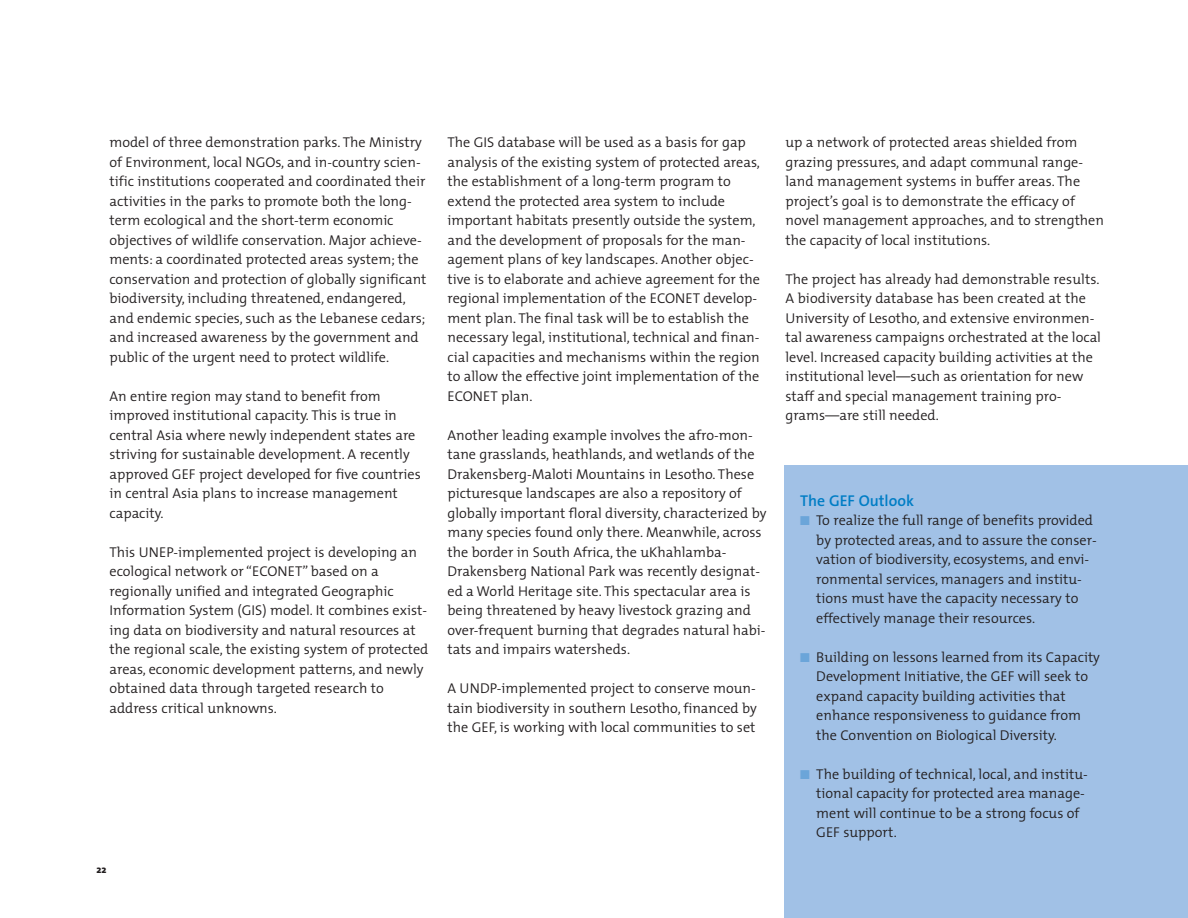
<style>
.page{position:relative;width:1188px;height:918px;background:#fff}
.page>*{position:absolute;margin:0;border:0;box-sizing:border-box;transform-origin:0 0}
.t1{font:600 15.75px "The Sans";color:#007dc5}
.t2{font:300 14.25px/19.5px "The Mix";color:#231f20}
.t3{font:800 10.5px "The Mix";color:#231f20}
.s1{color:#6ba5d9}
</style>
<div class="page">
<div style="left:785px;top:466px;width:403px;height:452px;background:#a1c1e6"></div>
<p class="t2" style="left:110px;top:134px;width:319px">model of three demonstration parks. The Ministry of Environment, local NGOs, and in-country scien&shy;tific institutions cooperated and coordinated their activities in the parks to promote both the long&shy;term ecological and the short-term economic objectives of wildlife conservation. Major achieve&shy;ments: a coordinated protected areas system; the conservation and protection of globally significant biodiversity, including threatened, endangered, and endemic species, such as the Lebanese cedars; and increased awareness by the government and public of the urgent need to protect wildlife.</p>
<p class="t2" style="left:110px;top:388px;width:313px">An entire region may stand to benefit from improved institutional capacity. This is true in central Asia where newly independent states are striving for sustainable development. A recently approved GEF project developed for five countries in central Asia plans to increase management capacity.</p>
<p class="t2" style="left:110px;top:544px;width:320px">This UNEP-implemented project is developing an ecological network or “ECONET” based on a regionally unified and integrated Geographic Information System (GIS) model. It combines exist&shy;ing data on biodiversity and natural resources at the regional scale, the existing system of protected areas, economic development patterns, and newly obtained data through targeted research to address critical unknowns.</p>
<p class="t3" style="left:96px;top:866px;width:12px">22</p>
<p class="t2" style="left:448px;top:134px;width:314px">The GIS database will be used as a basis for gap analysis of the existing system of protected areas, the establishment of a long-term program to extend the protected area system to include important habitats presently outside the system, and the development of proposals for the man&shy;agement plans of key landscapes. Another objec&shy;tive is to elaborate and achieve agreement for the regional implementation of the ECONET develop&shy;ment plan. The final task will be to establish the necessary legal, institutional, technical and finan&shy;cial capacities and mechanisms within the region to allow the effective joint implementation of the ECONET plan.</p>
<p class="t2" style="left:448px;top:427px;width:320px">Another leading example involves the afro-mon&shy;tane grasslands, heathlands, and wetlands of the Drakensberg-Maloti Mountains in Lesotho. These picturesque landscapes are also a repository of globally important floral diversity, characterized by many species found only there. Meanwhile, across the border in South Africa, the uKhahlamba-Drakensberg National Park was recently designat&shy;ed a World Heritage site. This spectacular area is being threatened by heavy livestock grazing and over-frequent burning that degrades natural habi&shy;tats and impairs watersheds.</p>
<p class="t2" style="left:448px;top:680px;width:311px;text-align:justify">A UNDP-implemented project to conserve moun&shy;tain biodiversity in southern Lesotho, financed by the GEF, is working with local communities to set</p>
<p class="t2" style="left:786px;top:134px;width:320px">up a network of protected areas shielded from grazing pressures, and adapt communal range&shy;land management systems in buffer areas. The project’s goal is to demonstrate the efficacy of novel management approaches, and to strengthen the capacity of local institutions.</p>
<p class="t2" style="left:786px;top:271px;width:317px">The project has already had demonstrable results.<br>A biodiversity database has been created at the University of Lesotho, and extensive environmen&shy;tal awareness campaigns orchestrated at the local level. Increased capacity building activities at the institutional level—such as orientation for new staff and special management training pro&shy;grams—are still needed.</p>
<p class="t1" style="left:800px;top:494px;width:116px">The GEF Outlook</p>
<p class="t2" style="left:816px;top:512px;width:282px;text-indent:-16px"><span class="s1">■</span> To realize the full range of benefits provided by protected areas, and to assure the conser&shy;vation of biodiversity, ecosystems, and envi&shy;ronmental services, managers and institu&shy;tions must have the capacity necessary to effectively manage their resources.</p>
<p class="t2" style="left:816px;top:649px;width:285px;text-indent:-16px"><span class="s1">■</span> Building on lessons learned from its Capacity Development Initiative, the GEF will seek to expand capacity building activities that enhance responsiveness to guidance from the Convention on Biological Diversity.</p>
<p class="t2" style="left:816px;top:766px;width:273px;text-indent:-16px"><span class="s1">■</span> The building of technical, local, and institu&shy;tional capacity for protected area manage&shy;ment will continue to be a strong focus of GEF support.</p>
</div>
